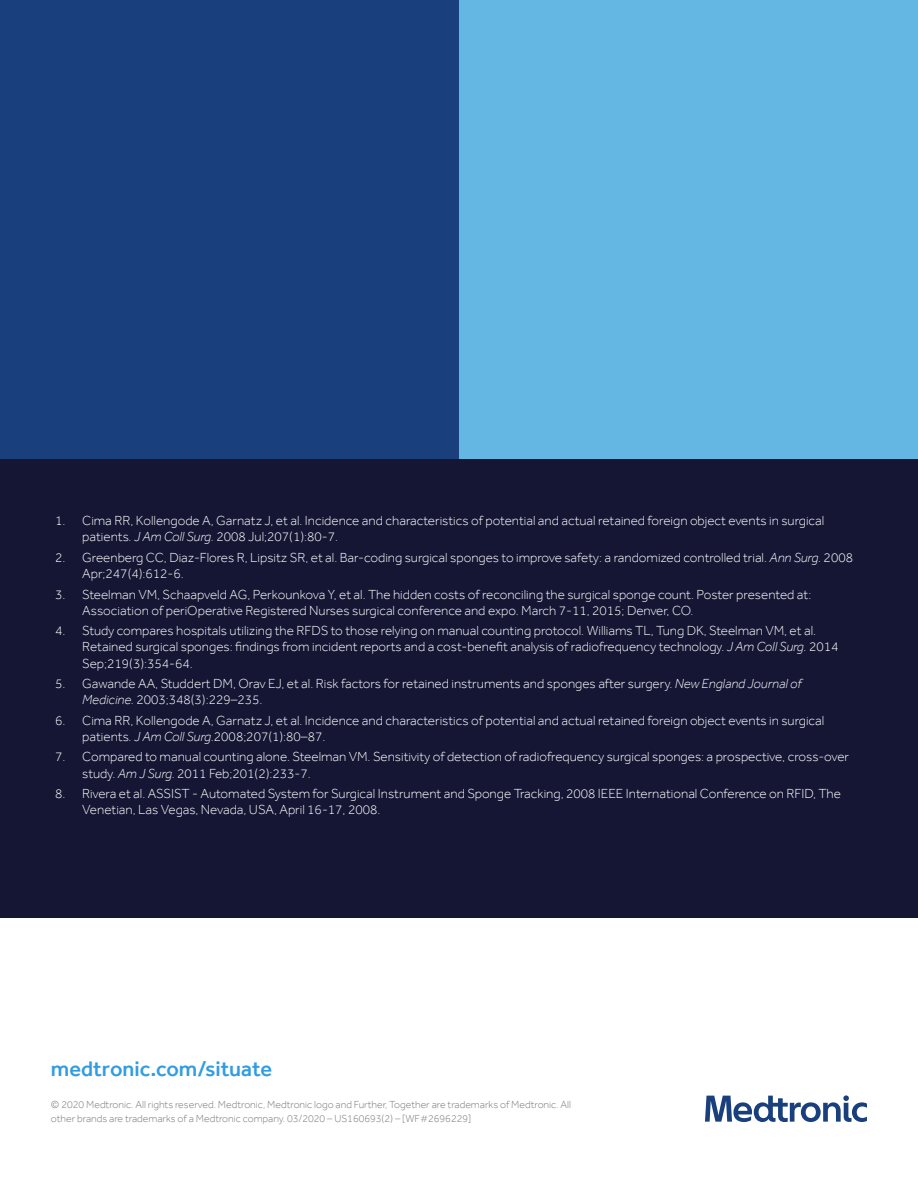
<style>
.page{position:relative;width:918px;height:1188px;background:#fff}
.page>*{position:absolute;margin:0;border:0;box-sizing:border-box;transform-origin:0 0}
.t1{font:500 21.75px "Effra";color:#319de0}
.t2{font:300 13.5px/16.2px "Effra";color:#fff}
.t3{font:300 10.5px/13.5px "Effra";color:#77797c}
.s1{font-style:italic}
</style>
<div class="page">
<div style="left:0;top:459px;width:918px;height:459px;background:#141634"></div>
<svg style="left:705px;top:1095px;width:162px;height:27px"></svg>
<div style="left:459px;top:0;width:459px;height:459px;background:#64b7e2"></div>
<div style="left:0;top:0;width:459px;height:459px;background:#19407d"></div>
<p class="t2" style="left:82px;top:513px;width:744px;text-indent:-27px">1. Cima RR, Kollengode A, Garnatz J, et al. Incidence and characteristics of potential and actual retained foreign object events in surgical patients. <span class="s1">J Am Coll Surg.</span> 2008 Jul;207(1):80-7.</p>
<p class="t2" style="left:82px;top:549px;width:772px;text-indent:-27px">2. Greenberg CC, Diaz-Flores R, Lipsitz SR, et al. Bar-coding surgical sponges to improve safety: a randomized controlled trial. <span class="s1">Ann Surg.</span> 2008<br>Apr;247(4):612-6.</p>
<p class="t2" style="left:82px;top:586px;width:731px;text-indent:-27px">3. Steelman VM, Schaapveld AG, Perkounkova Y, et al. The hidden costs of reconciling the surgical sponge count. Poster presented at:<br>Association of periOperative Registered Nurses surgical conference and expo. March 7-11, 2015; Denver, CO.</p>
<p class="t2" style="left:82px;top:623px;width:758px;text-indent:-27px">4. Study compares hospitals utilizing the RFDS to those relying on manual counting protocol. Williams TL, Tung DK, Steelman VM, et al.<br>Retained surgical sponges: findings from incident reports and a cost-benefit analysis of radiofrequency technology. <span class="s1">J Am Coll Surg.</span> 2014<br>Sep;219(3):354-64.</p>
<p class="t2" style="left:82px;top:675px;width:721px;text-indent:-27px">5. Gawande AA, Studdert DM, Orav EJ, et al. Risk factors for retained instruments and sponges after surgery. <span class="s1">New England Journal of<br>Medicine.</span> 2003;348(3):229–235.</p>
<p class="t2" style="left:82px;top:712px;width:744px;text-indent:-27px">6. Cima RR, Kollengode A, Garnatz J, et al. Incidence and characteristics of potential and actual retained foreign object events in surgical patients. <span class="s1">J Am Coll Surg.</span>2008;207(1):80–87.</p>
<p class="t2" style="left:82px;top:749px;width:768px;text-indent:-27px">7. Compared to manual counting alone. Steelman VM. Sensitivity of detection of radiofrequency surgical sponges: a prospective, cross-over study. <span class="s1">Am J Surg.</span> 2011 Feb;201(2):233-7.</p>
<p class="t2" style="left:82px;top:785px;width:760px;text-indent:-27px">8. Rivera et al. ASSIST - Automated System for Surgical Instrument and Sponge Tracking, 2008 IEEE International Conference on RFID, The<br>Venetian, Las Vegas, Nevada, USA, April 16-17, 2008.</p>
<h1 class="t1" style="left:51px;top:1055px;width:223px">medtronic.com/situate</h1>
<p class="t3" style="left:51px;top:1098px;width:522px">© 2020 Medtronic. All rights reserved. Medtronic, Medtronic logo and Further, Together are trademarks of Medtronic. All other brands are trademarks of a Medtronic company. 03/2020 – US160693(2) – [WF#2696229]</p>
</div>
